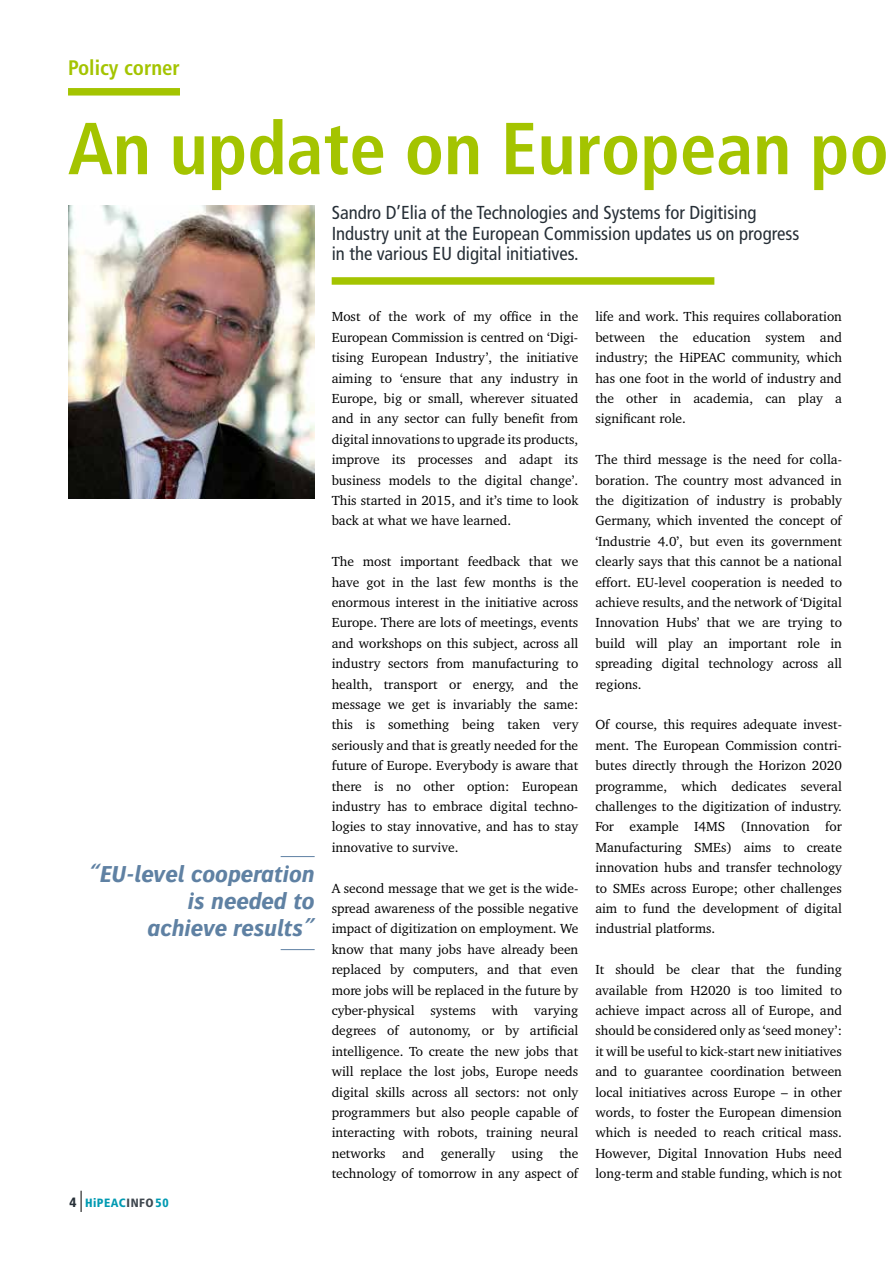
<style>
.page{position:relative;width:893px;height:1263px;background:#fff}
.page>*{position:absolute;margin:0;border:0;box-sizing:border-box;transform-origin:0 0}
.t1{font:700 condensed 73.5px "Frutiger";color:#a4c400}
.t2{font:italic 700 24px/27px "Bosis";color:#5f81a3;text-align:right}
.t3{font:700 condensed 21px "Frutiger";color:#a4c400}
.t4{font:condensed 18.75px/20.4px "Frutiger";color:#262f37}
.t5{font:13.5px/20.4px "Charter IT Cby BT";color:#000;text-align:justify}
.t6{font:900 condensed 12px "Frutiger";letter-spacing:.04em;color:#009ab2}
.s1{font-size:13.5px;color:#262f37}
.s2{color:#3f474f}
</style>
<div class="page">
<div style="left:332px;top:277px;width:382px;height:8px;background:#a4c400"></div>
<div style="left:68px;top:88px;width:112px;height:8px;background:#a4c400"></div>
<img style="left:68px;top:205px;width:247px;height:293px">
<hr style="left:281px;top:856px;width:34px;height:1px;background:#5f81a3">
<hr style="left:281px;top:949px;width:34px;height:1px;background:#5f81a3">
<svg style="left:81px;top:1191px;width:1px;height:21px"></svg>
<h3 class="t3" style="left:68px;top:56px;width:113px">Policy corner</h3>
<h1 class="t1" style="left:68px;top:105px;width:822px">An update on European po</h1>
<h3 class="t4" style="left:332px;top:203px;width:469px">Sandro D’Elia of the Technologies and Systems for Digitising<br>Industry unit at the European Commission updates us on progress in the various EU digital initiatives.</h3>
<h2 class="t2" style="left:88px;top:861px;width:228px">“EU-level cooperation is needed to<br>achieve results”</h2>
<p class="t6" style="left:70px;top:1196px;width:101px"><span class="s1">4</span> HiPEAC<span class="s2">INFO</span>50</p>
<p class="t5" style="left:332px;top:306px;width:248px">Most of the work of my office in the European Commission is centred on ‘Digi&shy;tising European Industry’, the initiative aiming to ‘ensure that any industry in Europe, big or small, wherever situated and in any sector can fully benefit from digital innovations to upgrade its products, improve its processes and adapt its business models to the digital change’.<br>This started in 2015, and it’s time to look back at what we have learned.</p>
<p class="t5" style="left:332px;top:551px;width:248px">The most important feedback that we have got in the last few months is the enormous interest in the initiative across Europe. There are lots of meetings, events and workshops on this subject, across all industry sectors from manufacturing to health, transport or energy, and the message we get is invariably the same: this is something being taken very seriously and that is greatly needed for the future of Europe. Everybody is aware that there is no other option: European industry has to embrace digital techno&shy;logies to stay innovative, and has to stay innovative to survive.</p>
<p class="t5" style="left:332px;top:877px;width:248px">A second message that we get is the wide&shy;spread awareness of the possible negative impact of digitization on employment. We know that many jobs have already been replaced by computers, and that even more jobs will be replaced in the future by cyber-physical systems with varying degrees of autonomy, or by artificial intelligence. To create the new jobs that will replace the lost jobs, Europe needs digital skills across all sectors: not only programmers but also people capable of interacting with robots, training neural networks and generally using the technology of tomorrow in any aspect of</p>
<p class="t5" style="left:595px;top:306px;width:248px">life and work. This requires collaboration between the education system and industry; the HiPEAC community, which has one foot in the world of industry and the other in academia, can play a significant role.</p>
<p class="t5" style="left:595px;top:449px;width:248px">The third message is the need for colla&shy;boration. The country most advanced in the digitization of industry is probably Germany, which invented the concept of ‘Industrie 4.0’, but even its government clearly says that this cannot be a national effort. EU-level cooperation is needed to achieve results, and the network of ‘Digital Innovation Hubs’ that we are trying to build will play an important role in spreading digital technology across all regions.</p>
<p class="t5" style="left:595px;top:714px;width:248px">Of course, this requires adequate invest&shy;ment. The European Commission contri&shy;butes directly through the Horizon 2020 programme, which dedicates several challenges to the digitization of industry.<br>For example I4MS (Innovation for Manufacturing SMEs) aims to create innovation hubs and transfer technology to SMEs across Europe; other challenges aim to fund the development of digital industrial platforms.</p>
<p class="t5" style="left:595px;top:959px;width:248px">It should be clear that the funding available from H2020 is too limited to achieve impact across all of Europe, and should be considered only as ‘seed money’: it will be useful to kick-start new initiatives and to guarantee coordination between local initiatives across Europe – in other words, to foster the European dimension which is needed to reach critical mass.<br>However, Digital Innovation Hubs need long-term and stable funding, which is not</p>
</div>
